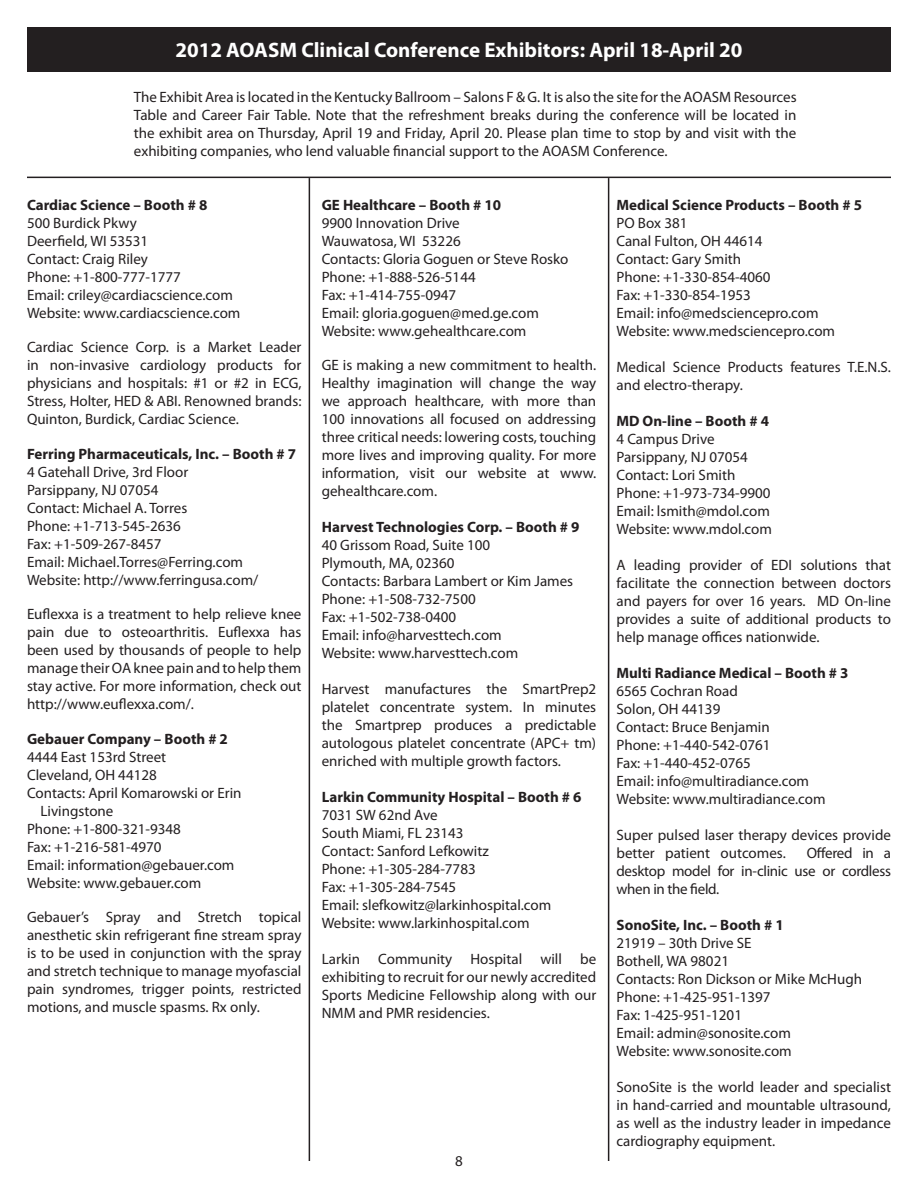
<style>
.page{position:relative;width:918px;height:1188px;background:#fff}
.page>*{position:absolute;margin:0;border:0;box-sizing:border-box;transform-origin:0 0}
.t1{font:700 21px "Myriad Pro";color:#fff}
.t2{font:15px/18px "Myriad Pro";color:#231f20}
.t3{font:700 15px "Myriad Pro";color:#231f20}
</style>
<div class="page">
<div style="left:27px;top:27px;width:864px;height:44px;background:#231f20"></div>
<hr style="left:27px;top:177px;width:864px;height:1px;background:#231f20">
<hr style="left:309px;top:178px;width:1px;height:983px;background:#231f20">
<hr style="left:608px;top:178px;width:1px;height:983px;background:#231f20">
<h1 class="t1" style="left:175px;top:36px;width:569px">2012 AOASM Clinical Conference Exhibitors: April 18-April 20</h1>
<p class="t2" style="left:134px;top:88px;width:664px;text-align:justify">The Exhibit Area is located in the Kentucky Ballroom – Salons F &amp; G. It is also the site for the AOASM Resources Table and Career Fair Table. Note that the refreshment breaks during the conference will be located in the exhibit area on Thursday, April 19 and Friday, April 20. Please plan time to stop by and visit with the exhibiting companies, who lend valuable financial support to the AOASM Conference.</p>
<p class="t3" style="left:27px;top:195px;width:182px">Cardiac Science – Booth # 8</p>
<p class="t2" style="left:27px;top:214px;width:215px">500 Burdick Pkwy<br>Deerfield, WI 53531<br>Contact: Craig Riley<br>Phone: +1-800-777-1777<br>Email: criley@cardiacscience.com<br>Website: www.cardiacscience.com</p>
<p class="t2" style="left:27px;top:338px;width:276px;text-align:justify">Cardiac Science Corp. is a Market Leader in non-invasive cardiology products for physicians and hospitals: #1 or #2 in ECG, Stress, Holter, HED &amp; ABI. Renowned brands:<br>Quinton, Burdick, Cardiac Science.</p>
<p class="t3" style="left:27px;top:444px;width:271px">Ferring Pharmaceuticals, Inc. – Booth # 7</p>
<p class="t2" style="left:27px;top:463px;width:233px">4 Gatehall Drive, 3rd Floor<br>Parsippany, NJ 07054<br>Contact: Michael A. Torres<br>Phone: +1-713-545-2636<br>Fax: +1-509-267-8457<br>Email: Michael.Torres@Ferring.com<br>Website: http://www.ferringusa.com/</p>
<p class="t2" style="left:27px;top:605px;width:276px;text-align:justify">Euflexxa is a treatment to help relieve knee pain due to osteoarthritis. Euflexxa has been used by thousands of people to help manage their OA knee pain and to help them stay active. For more information, check out http://www.euflexxa.com/.</p>
<p class="t3" style="left:27px;top:729px;width:202px">Gebauer Company – Booth # 2</p>
<p class="t2" style="left:27px;top:748px;width:141px">4444 East 153rd Street</p>
<p class="t2" style="left:27px;top:766px;width:131px">Cleveland, OH 44128</p>
<p class="t2" style="left:27px;top:784px;width:216px">Contacts: April Komarowski or Erin</p>
<p class="t2" style="left:40px;top:802px;width:74px">Livingstone</p>
<p class="t2" style="left:27px;top:820px;width:158px">Phone: +1-800-321-9348 </p>
<p class="t2" style="left:27px;top:838px;width:136px">Fax: +1-216-581-4970</p>
<p class="t2" style="left:27px;top:856px;width:209px">Email: information@gebauer.com</p>
<p class="t2" style="left:27px;top:874px;width:176px">Website: www.gebauer.com</p>
<p class="t2" style="left:27px;top:908px;width:276px;text-align:justify">Gebauer’s Spray and Stretch topical anesthetic skin refrigerant fine stream spray is to be used in conjunction with the spray and stretch technique to manage myofascial pain syndromes, trigger points, restricted motions, and muscle spasms. Rx only.</p>
<p class="t3" style="left:322px;top:195px;width:181px">GE Healthcare – Booth # 10</p>
<p class="t2" style="left:322px;top:214px;width:248px">9900 Innovation Drive<br>Wauwatosa, WI 53226<br>Contacts: Gloria Goguen or Steve Rosko<br>Phone: +1-888-526-5144<br>Fax: +1-414-755-0947<br>Email: gloria.goguen@med.ge.com<br>Website: www.gehealthcare.com</p>
<p class="t2" style="left:322px;top:356px;width:276px;text-align:justify">GE is making a new commitment to health.<br>Healthy imagination will change the way we approach healthcare, with more than 100 innovations all focused on addressing three critical needs: lowering costs, touching more lives and improving quality. For more information, visit our website at www. gehealthcare.com.</p>
<p class="t3" style="left:322px;top:518px;width:259px">Harvest Technologies Corp. – Booth # 9</p>
<p class="t2" style="left:322px;top:536px;width:253px">40 Grissom Road, Suite 100<br>Plymouth, MA, 02360<br>Contacts: Barbara Lambert or Kim James<br>Phone: +1-508-732-7500 <br>Fax: +1-502-738-0400<br>Email: info@harvesttech.com<br>Website: www.harvesttech.com</p>
<p class="t2" style="left:322px;top:680px;width:276px;text-align:justify">Harvest manufactures the SmartPrep2 platelet concentrate system. In minutes the Smartprep produces a predictable autologous platelet concentrate (APC+ tm) enriched with multiple growth factors.</p>
<p class="t3" style="left:322px;top:788px;width:261px">Larkin Community Hospital – Booth # 6</p>
<p class="t2" style="left:322px;top:806px;width:231px">7031 SW 62nd Ave<br>South Miami, FL 23143<br>Contact: Sanford Lefkowitz<br>Phone: +1-305-284-7783  <br>Fax: +1-305-284-7545<br>Email: slefkowitz@larkinhospital.com<br>Website: www.larkinhospital.com</p>
<p class="t2" style="left:322px;top:950px;width:276px;text-align:justify">Larkin Community Hospital will be exhibiting to recruit for our newly accredited Sports Medicine Fellowship along with our NMM and PMR residencies.</p>
<p class="t2" style="left:455px;top:1152px;width:9px">8</p>
<p class="t3" style="left:616px;top:195px;width:247px">Medical Science Products – Booth # 5</p>
<p class="t2" style="left:616px;top:214px;width:220px">PO Box 381<br>Canal Fulton, OH 44614<br>Contact: Gary Smith<br>Phone: +1-330-854-4060<br>Fax: +1-330-854-1953<br>Email: info@medsciencepro.com<br>Website: www.medsciencepro.com</p>
<p class="t2" style="left:616px;top:358px;width:276px">Medical Science Products features T.E.N.S. and electro-therapy.</p>
<p class="t3" style="left:616px;top:411px;width:154px">MD On-line – Booth # 4</p>
<p class="t2" style="left:616px;top:430px;width:157px">4 Campus Drive<br>Parsippany, NJ 07054<br>Contact: Lori Smith<br>Phone: +1-973-734-9900<br>Email: lsmith@mdol.com<br>Website: www.mdol.com</p>
<p class="t2" style="left:616px;top:556px;width:276px;text-align:justify">A leading provider of EDI solutions that facilitate the connection between doctors and payers for over 16 years. MD On-line provides a suite of additional products to help manage offices nationwide.</p>
<p class="t3" style="left:616px;top:663px;width:234px">Multi Radiance Medical – Booth # 3</p>
<p class="t2" style="left:616px;top:682px;width:211px">6565 Cochran Road<br>Solon, OH 44139<br>Contact: Bruce Benjamin<br>Phone: +1-440-542-0761<br>Fax: +1-440-452-0765<br>Email: info@multiradiance.com<br>Website: www.multiradiance.com</p>
<p class="t2" style="left:616px;top:826px;width:276px">Super pulsed laser therapy devices provide better patient outcomes.</p>
<p class="t2" style="left:616px;top:844px;width:276px;text-align:justify;text-indent:190px">Offered in a desktop model for in-clinic use or cordless when in the field.</p>
<p class="t3" style="left:616px;top:915px;width:169px">SonoSite, Inc. – Booth # 1</p>
<p class="t2" style="left:616px;top:934px;width:247px">21919 – 30th Drive SE<br>Bothell, WA 98021<br>Contacts: Ron Dickson or Mike McHugh<br>Phone: +1-425-951-1397 <br>Fax: 1-425-951-1201<br>Email: admin@sonosite.com<br>Website: www.sonosite.com</p>
<p class="t2" style="left:616px;top:1078px;width:276px;text-align:justify">SonoSite is the world leader and specialist in hand-carried and mountable ultrasound, as well as the industry leader in impedance cardiography equipment.</p>
</div>
